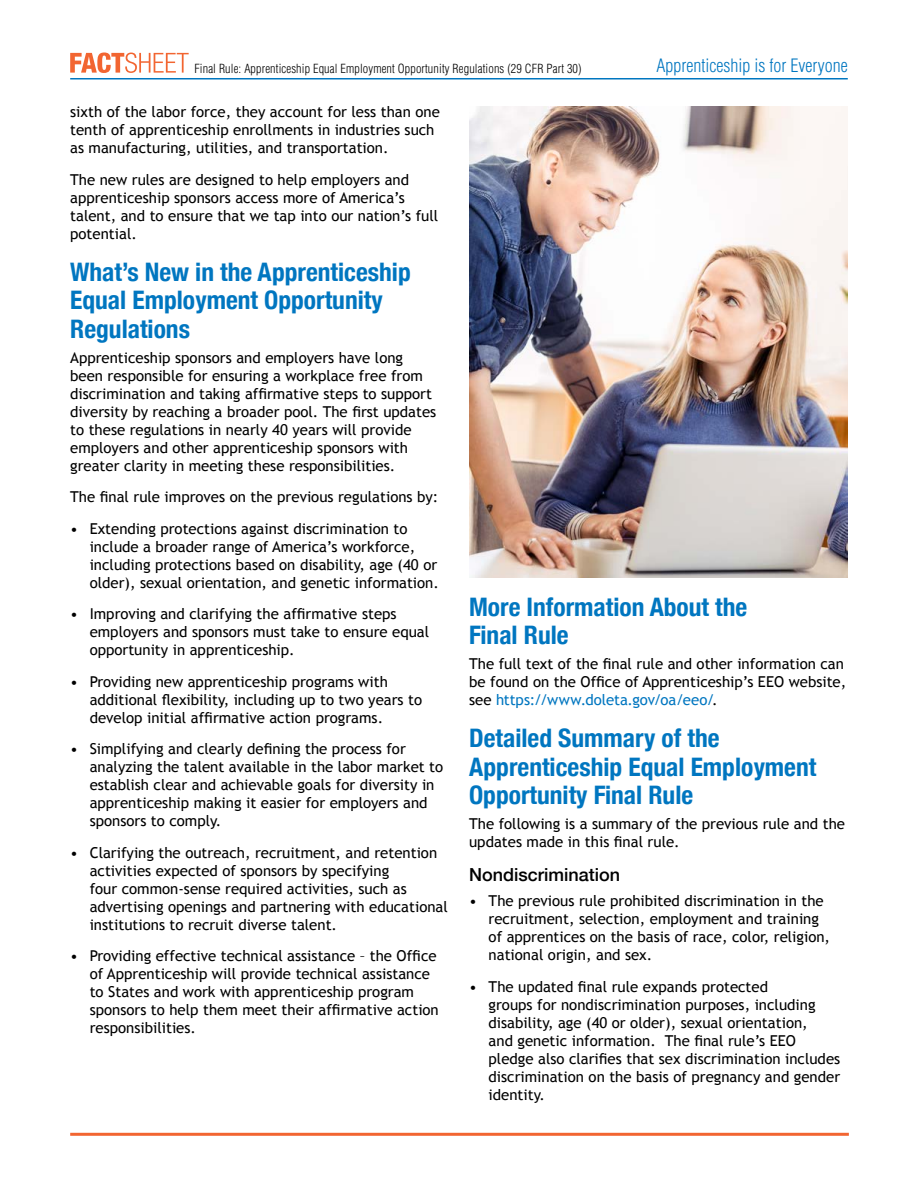
<style>
.page{position:relative;width:918px;height:1188px;background:#fff}
.page>*{position:absolute;margin:0;border:0;box-sizing:border-box;transform-origin:0 0}
.t1{font:700 condensed 25.5px/28.5px "Helvetica Neue";color:#0076c0}
.t2{font:300 condensed 18px "Helvetica";color:#0076c0}
.t3{font:500 18px "Helvetica Neue";color:#000}
.t4{font:15px/18px "Trebuchet MS";color:#000}
.t5{font:300 condensed 12.3px "Helvetica";letter-spacing:.01em;color:#000}
.s1{color:#0076c0}
</style>
<div class="page">
<hr style="left:70px;top:1133px;width:779px;height:3px;background:#f26531">
<hr style="left:70px;top:78px;width:778px;height:2px;background:#0076c0">
<svg style="left:70px;top:52px;width:119px;height:21px"></svg>
<img style="left:469px;top:106px;width:379px;height:472px">
<p class="t5" style="left:194px;top:60px;width:389px">Final Rule: Apprenticeship Equal Employment Opportunity Regulations (29 CFR Part 30)</p>
<p class="t2" style="left:657px;top:55px;width:193px">Apprenticeship is for Everyone</p>
<p class="t4" style="left:70px;top:103px;width:371px">sixth of the labor force, they account for less than one tenth of apprenticeship enrollments in industries such as manufacturing, utilities, and transportation.</p>
<p class="t4" style="left:70px;top:171px;width:370px">The new rules are designed to help employers and apprenticeship sponsors access more of America’s talent, and to ensure that we tap into our nation’s full potential.</p>
<h2 class="t1" style="left:70px;top:256px;width:342px">What’s New in the Apprenticeship<br>Equal Employment Opportunity<br>Regulations</h2>
<p class="t4" style="left:70px;top:348px;width:368px">Apprenticeship sponsors and employers have long been responsible for ensuring a workplace free from discrimination and taking affirmative steps to support diversity by reaching a broader pool. The first updates to these regulations in nearly 40 years will provide employers and other apprenticeship sponsors with greater clarity in meeting these responsibilities.</p>
<p class="t4" style="left:70px;top:488px;width:370px">The final rule improves on the previous regulations by:</p>
<p class="t4" style="left:90px;top:519px;width:351px;text-indent:-20px">• Extending protections against discrimination to include a broader range of America’s workforce, including protections based on disability, age (40 or older), sexual orientation, and genetic information.</p>
<p class="t4" style="left:90px;top:605px;width:341px;text-indent:-20px">• Improving and clarifying the affirmative steps employers and sponsors must take to ensure equal opportunity in apprenticeship.</p>
<p class="t4" style="left:90px;top:672px;width:334px;text-indent:-20px">• Providing new apprenticeship programs with additional flexibility, including up to two years to develop initial affirmative action programs.</p>
<p class="t4" style="left:90px;top:740px;width:355px;text-indent:-20px">• Simplifying and clearly defining the process for analyzing the talent available in the labor market to establish clear and achievable goals for diversity in apprenticeship making it easier for employers and sponsors to comply.</p>
<p class="t4" style="left:90px;top:843px;width:360px;text-indent:-20px">• Clarifying the outreach, recruitment, and retention activities expected of sponsors by specifying<br>four common-sense required activities, such as advertising openings and partnering with educational institutions to recruit diverse talent.</p>
<p class="t4" style="left:90px;top:947px;width:351px;text-indent:-20px">• Providing effective technical assistance – the Office of Apprenticeship will provide technical assistance to States and work with apprenticeship program sponsors to help them meet their affirmative action responsibilities.</p>
<h2 class="t1" style="left:469px;top:591px;width:280px">More Information About the<br>Final Rule</h2>
<p class="t4" style="left:469px;top:655px;width:379px">The full text of the final rule and other information can be found on the Office of Apprenticeship’s EEO website, see <span class="s1">https://www.doleta.gov/oa/eeo/</span>.</p>
<h2 class="t1" style="left:469px;top:722px;width:349px">Detailed Summary of the<br>Apprenticeship Equal Employment<br>Opportunity Final Rule</h2>
<p class="t4" style="left:469px;top:815px;width:377px">The following is a summary of the previous rule and the updates made in this final rule.</p>
<h3 class="t3" style="left:469px;top:860px;width:153px">Nondiscrimination</h3>
<p class="t4" style="left:489px;top:892px;width:343px;text-indent:-20px">• The previous rule prohibited discrimination in the recruitment, selection, employment and training of apprentices on the basis of race, color, religion, national origin, and sex.</p>
<p class="t4" style="left:489px;top:977px;width:353px;text-indent:-20px">• The updated final rule expands protected<br>groups for nondiscrimination purposes, including disability, age (40 or older), sexual orientation,<br>and genetic information. The final rule’s EEO pledge also clarifies that sex discrimination includes discrimination on the basis of pregnancy and gender identity.</p>
</div>
